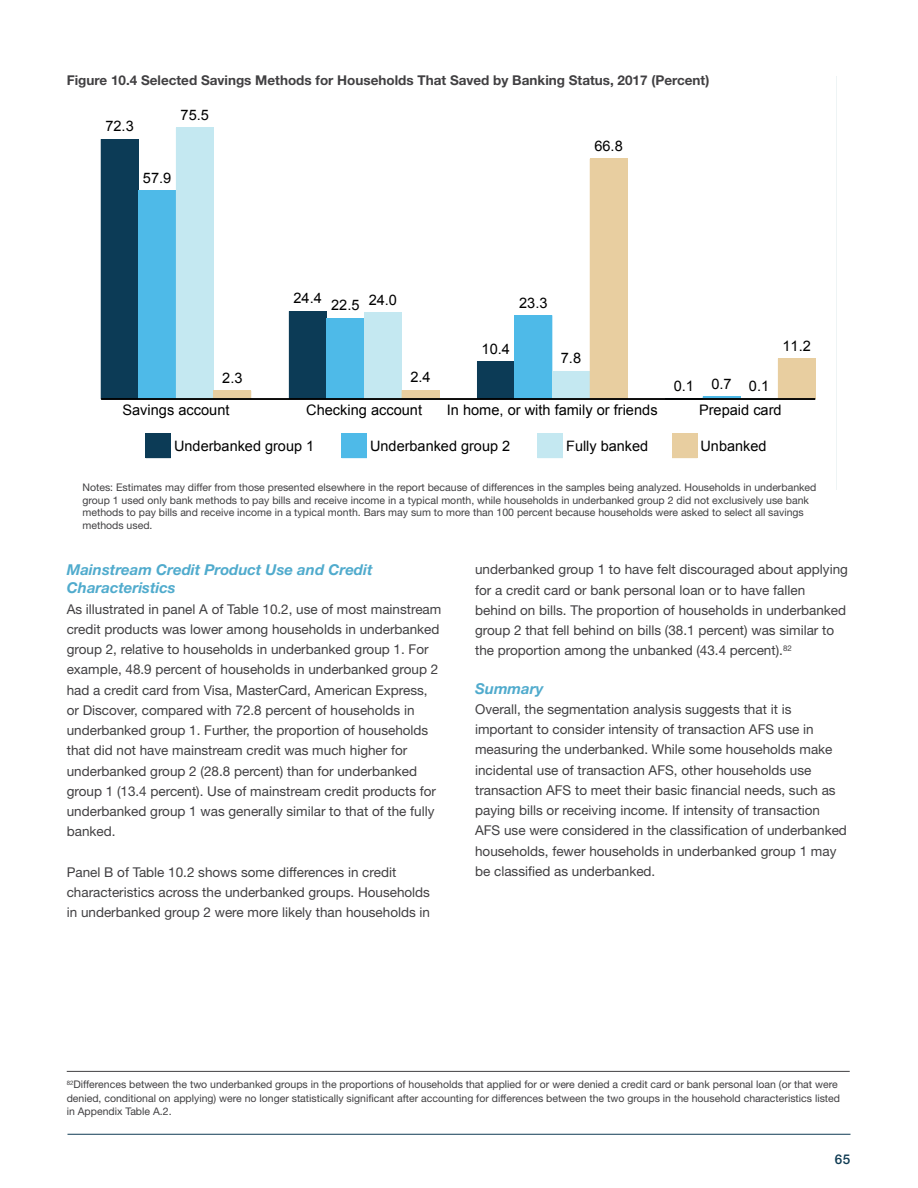
<style>
.page{position:relative;width:918px;height:1188px;background:#fff}
.page>*{position:absolute;margin:0;border:0;box-sizing:border-box;transform-origin:0 0}
.t1{font:italic 700 15px/18px "Helvetica Neue";color:#50abcd}
.t2{font:14.4px "Arial";color:#000}
.t3{font:13.5px/20.2px "Helvetica Neue";color:#414042}
.t4{font:700 13.5px "Helvetica Neue";color:#414042}
.t5{font:500 13.5px "Helvetica Neue";color:#0f3b53}
.t6{font:10.5px/12.6px "Helvetica Neue";color:#414042}
</style>
<div class="page">
<hr style="left:68px;top:1134px;width:782px;height:1px;background:#0f3b53">
<div style="left:101px;top:139px;width:37px;height:260px;background:#0c3b56"></div>
<div style="left:138px;top:191px;width:38px;height:208px;background:#4ebae8"></div>
<div style="left:138px;top:191px;width:38px;height:208px;border:1px solid #4ebae8"></div>
<div style="left:176px;top:128px;width:38px;height:271px;background:#c4e8f1"></div>
<div style="left:214px;top:391px;width:37px;height:8px;background:#e8cea0"></div>
<div style="left:289px;top:311px;width:38px;height:88px;background:#0c3b56"></div>
<div style="left:289px;top:311px;width:38px;height:88px;border:1px solid #0c3b56"></div>
<div style="left:327px;top:318px;width:37px;height:81px;background:#4ebae8"></div>
<div style="left:364px;top:313px;width:38px;height:86px;background:#c4e8f1"></div>
<div style="left:402px;top:390px;width:37px;height:9px;background:#e8cea0"></div>
<div style="left:477px;top:361px;width:38px;height:38px;background:#0c3b56"></div>
<div style="left:477px;top:361px;width:38px;height:38px;border:1px solid #0c3b56"></div>
<div style="left:515px;top:315px;width:37px;height:84px;background:#4ebae8"></div>
<div style="left:552px;top:371px;width:38px;height:28px;background:#c4e8f1"></div>
<div style="left:552px;top:371px;width:38px;height:28px;border:1px solid #c4e8f1"></div>
<div style="left:590px;top:159px;width:37px;height:240px;background:#e8cea0"></div>
<div style="left:703px;top:397px;width:37px;height:2px;border:1px solid #4ebae8"></div>
<div style="left:778px;top:359px;width:38px;height:40px;background:#e8cea0"></div>
<hr style="left:101px;top:398px;width:714px;height:2px;background:#000">
<div style="left:146px;top:433px;width:25px;height:25px;background:#0c3b56"></div>
<div style="left:342px;top:433px;width:25px;height:25px;background:#4ebae8"></div>
<div style="left:538px;top:433px;width:25px;height:25px;background:#c4e8f1"></div>
<div style="left:672px;top:433px;width:25px;height:25px;background:#e8cea0"></div>
<hr style="left:67px;top:1071px;width:783px;height:1px;background:#414042">
<p class="t4" style="left:67px;top:72px;width:644px">Figure 10.4 Selected Savings Methods for Households That Saved by Banking Status, 2017 (Percent)</p>
<p class="t2" style="left:105px;top:117px;width:30px">72.3</p>
<p class="t2" style="left:181px;top:105px;width:30px">75.5</p>
<p class="t2" style="left:143px;top:169px;width:30px">57.9</p>
<p class="t2" style="left:222px;top:368px;width:22px">2.3</p>
<p class="t2" style="left:294px;top:289px;width:30px">24.4</p>
<p class="t2" style="left:331px;top:293px;width:67px">22.5 24.0</p>
<p class="t2" style="left:410px;top:368px;width:22px">2.4</p>
<p class="t2" style="left:594px;top:137px;width:30px">66.8</p>
<p class="t2" style="left:519px;top:293px;width:30px">23.3</p>
<p class="t2" style="left:482px;top:339px;width:30px">10.4</p>
<p class="t2" style="left:561px;top:349px;width:22px">7.8</p>
<p class="t2" style="left:674px;top:376px;width:97px">0.1 0.7 0.1</p>
<p class="t2" style="left:783px;top:336px;width:30px">11.2</p>
<p class="t2" style="left:122px;top:400px;width:109px">Savings account</p>
<p class="t2" style="left:306px;top:400px;width:118px">Checking account</p>
<p class="t2" style="left:447px;top:400px;width:212px">In home, or with family or friends</p>
<p class="t2" style="left:699px;top:400px;width:84px">Prepaid card</p>
<p class="t2" style="left:174px;top:436px;width:142px">Underbanked group 1</p>
<p class="t2" style="left:370px;top:436px;width:142px">Underbanked group 2</p>
<p class="t2" style="left:566px;top:436px;width:84px">Fully banked</p>
<p class="t2" style="left:701px;top:436px;width:67px">Unbanked</p>
<p class="t6" style="left:82px;top:481px;width:736px">Notes: Estimates may differ from those presented elsewhere in the report because of differences in the samples being analyzed. Households in underbanked group 1 used only bank methods to pay bills and receive income in a typical month, while households in underbanked group 2 did not exclusively use bank methods to pay bills and receive income in a typical month. Bars may sum to more than 100 percent because households were asked to select all savings methods used.</p>
<p class="t1" style="left:67px;top:561px;width:307px">Mainstream Credit Product Use and Credit<br>Characteristics</p>
<p class="t3" style="left:67px;top:598px;width:376px">As illustrated in panel A of Table 10.2, use of most mainstream credit products was lower among households in underbanked group 2, relative to households in underbanked group 1. For example, 48.9 percent of households in underbanked group 2 had a credit card from Visa, MasterCard, American Express, or Discover, compared with 72.8 percent of households in underbanked group 1. Further, the proportion of households that did not have mainstream credit was much higher for underbanked group 2 (28.8 percent) than for underbanked group 1 (13.4 percent). Use of mainstream credit products for underbanked group 1 was generally similar to that of the fully banked.</p>
<p class="t3" style="left:67px;top:862px;width:365px">Panel B of Table 10.2 shows some differences in credit characteristics across the underbanked groups. Households in underbanked group 2 were more likely than households in</p>
<p class="t3" style="left:475px;top:559px;width:374px">underbanked group 1 to have felt discouraged about applying for a credit card or bank personal loan or to have fallen behind on bills. The proportion of households in underbanked group 2 that fell behind on bills (38.1 percent) was similar to the proportion among the unbanked (43.4 percent).<sup>82</sup></p>
<p class="t1" style="left:475px;top:679px;width:70px">Summary</p>
<p class="t3" style="left:475px;top:699px;width:373px">Overall, the segmentation analysis suggests that it is important to consider intensity of transaction AFS use in measuring the underbanked. While some households make incidental use of transaction AFS, other households use transaction AFS to meet their basic financial needs, such as paying bills or receiving income. If intensity of transaction AFS use were considered in the classification of underbanked households, fewer households in underbanked group 1 may be classified as underbanked.</p>
<p class="t6" style="left:67px;top:1078px;width:775px;line-height:13.5px"><sup>82</sup>Differences between the two underbanked groups in the proportions of households that applied for or were denied a credit card or bank personal loan (or that were denied, conditional on applying) were no longer statistically significant after accounting for differences between the two groups in the household characteristics listed in Appendix Table A.2.</p>
<p class="t5" style="left:835px;top:1151px;width:17px">65</p>
</div>
